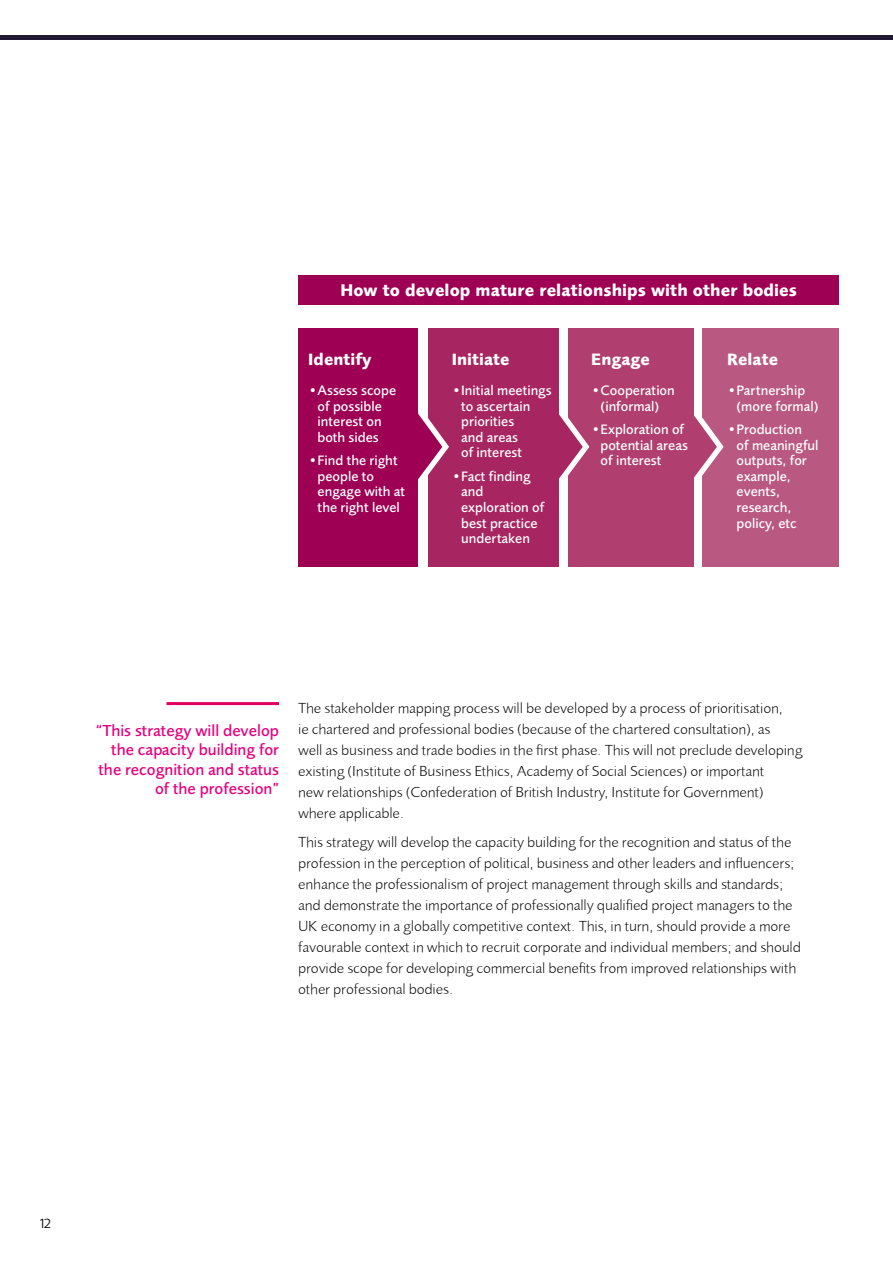
<style>
.page{position:relative;width:893px;height:1263px;background:#fff}
.page>*{position:absolute;margin:0;border:0;box-sizing:border-box;transform-origin:0 0}
.t1{font:700 17.25px "Foundry Sans";letter-spacing:.005em;color:#fff}
.t2{font:700 16.95px "Foundry Sans";letter-spacing:.005em;color:#fff}
.t3{font:500 16.5px/19.5px "Foundry Sans";color:#e6007d;text-align:right}
.t4{font:300 15px/21px "Foundry Sans";color:#000}
.t5{font:500 14.1px/15.6px "Foundry Sans";color:#fff}
.t6{font:300 13.5px "Acto";color:#000}
</style>
<div class="page">
<div style="left:0;top:35px;width:893px;height:5px;background:#201a34"></div>
<div style="left:702px;top:328px;width:137px;height:239px;background:#b95881"></div>
<svg style="left:693px;top:399px;width:31px;height:105px"></svg>
<div style="left:568px;top:328px;width:125px;height:239px;background:#b03f70"></div>
<svg style="left:559px;top:414px;width:31px;height:65px"></svg>
<hr style="left:166px;top:702px;width:113px;height:3px;background:#e0005b">
<div style="left:428px;top:328px;width:131px;height:239px;background:#a72561"></div>
<div style="left:298px;top:275px;width:541px;height:30px;background:#9e0054"></div>
<svg style="left:418px;top:413px;width:31px;height:67px"></svg>
<div style="left:298px;top:328px;width:120px;height:239px;background:#9e0054"></div>
<p class="t1" style="left:340px;top:280px;width:458px">How to develop mature relationships with other bodies</p>
<p class="t2" style="left:308px;top:349px;width:65px">Identify</p>
<p class="t5" style="left:308px;top:382px;width:89px;text-align:center">•Assess scope of possible interest on both sides</p>
<p class="t5" style="left:318px;top:453px;width:89px;text-indent:-9px">•Find the right people to engage with at the right level</p>
<p class="t2" style="left:452px;top:349px;width:59px">Initiate</p>
<p class="t2" style="left:591px;top:349px;width:60px">Engage</p>
<p class="t2" style="left:727px;top:349px;width:52px">Relate</p>
<p class="t5" style="left:461px;top:382px;width:92px;text-indent:-9px">•Initial meetings to ascertain priorities<br>and areas<br>of interest</p>
<p class="t5" style="left:461px;top:468px;width:85px;text-indent:-9px">•Fact finding and exploration of best practice undertaken</p>
<p class="t5" style="left:591px;top:382px;width:85px;text-align:center">•Cooperation (informal)</p>
<p class="t5" style="left:601px;top:422px;width:89px;text-indent:-9px">•Exploration of potential areas of interest</p>
<p class="t5" style="left:737px;top:382px;width:83px;text-indent:-9px">•Partnership (more formal)</p>
<p class="t5" style="left:737px;top:422px;width:83px;text-indent:-9px">•Production<br>of meaningful outputs, for example, events, research, policy, etc</p>
<p class="t3" style="left:96px;top:720px;width:185px">“This strategy will develop the capacity building for the recognition and status of the profession”</p>
<p class="t4" style="left:298px;top:697px;width:506px">The stakeholder mapping process will be developed by a process of prioritisation,<br>ie chartered and professional bodies (because of the chartered consultation), as<br>well as business and trade bodies in the first phase. This will not preclude developing existing (Institute of Business Ethics, Academy of Social Sciences) or important<br>new relationships (Confederation of British Industry, Institute for Government) where applicable.</p>
<p class="t4" style="left:298px;top:832px;width:504px">This strategy will develop the capacity building for the recognition and status of the profession in the perception of political, business and other leaders and influencers; enhance the professionalism of project management through skills and standards; and demonstrate the importance of professionally qualified project managers to the UK economy in a globally competitive context. This, in turn, should provide a more favourable context in which to recruit corporate and individual members; and should provide scope for developing commercial benefits from improved relationships with other professional bodies.</p>
<p class="t6" style="left:40px;top:1215px;width:13px">12</p>
</div>
